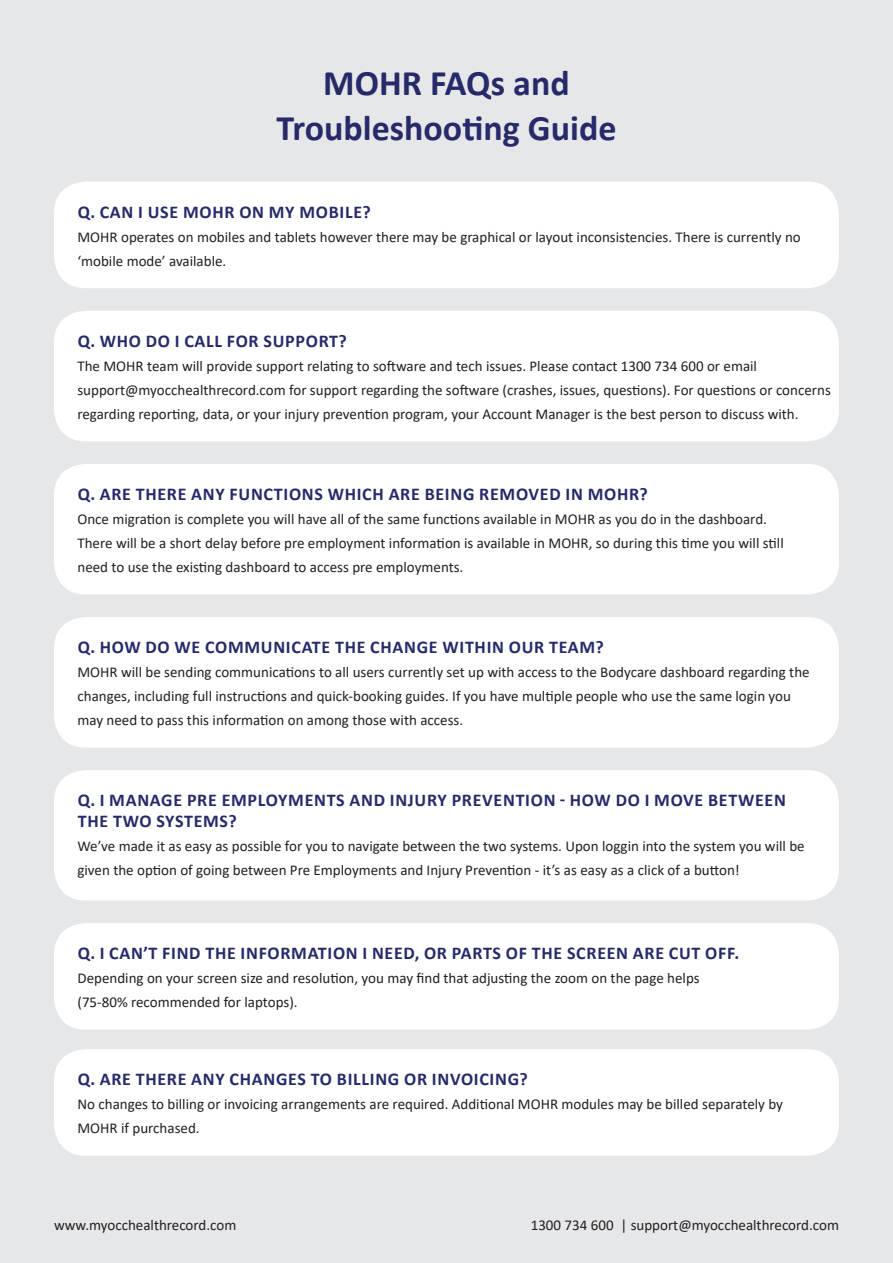
<style>
.page{position:relative;width:893px;height:1263px;background:#e6e7e9}
.page>*{position:absolute;margin:0;border:0;box-sizing:border-box;transform-origin:0 0}
.t1{font:700 36px/45px "Calibri";color:#262a69;text-align:center}
.t2{font:700 18px/21px "Calibri";letter-spacing:.04em;color:#262a69}
.t3{font:15px/24px "Calibri";color:#231f20}
</style>
<div class="page">
<div style="left:54px;top:464px;width:785px;height:130px;background:#fff;border-radius:32px"></div>
<div style="left:54px;top:617px;width:785px;height:131px;background:#fff;border-radius:32px"></div>
<div style="left:54px;top:923px;width:785px;height:107px;background:#fff;border-radius:32px"></div>
<div style="left:54px;top:182px;width:785px;height:106px;background:#fff;border-radius:31px"></div>
<div style="left:54px;top:311px;width:785px;height:130px;background:#fff;border-radius:32px"></div>
<div style="left:54px;top:770px;width:785px;height:130px;background:#fff;border-radius:32px"></div>
<div style="left:54px;top:1049px;width:785px;height:107px;background:#fff;border-radius:32px"></div>
<p class="t1" style="left:277px;top:60px;width:341px">MOHR FAQs and<br>Troubleshooting Guide</p>
<p class="t2" style="left:78px;top:201px;width:294px">Q. CAN I USE MOHR ON MY MOBILE?</p>
<p class="t3" style="left:77px;top:224px;width:725px">MOHR operates on mobiles and tablets however there may be graphical or layout inconsistencies. There is currently no ‘mobile mode’ available.</p>
<p class="t2" style="left:78px;top:330px;width:271px">Q. WHO DO I CALL FOR SUPPORT?</p>
<p class="t3" style="left:77px;top:353px;width:755px">The MOHR team will provide support relating to software and tech issues. Please contact 1300 734 600 or email support@myocchealthrecord.com for support regarding the software (crashes, issues, questions). For questions or concerns regarding reporting, data, or your injury prevention program, your Account Manager is the best person to discuss with.</p>
<p class="t2" style="left:78px;top:483px;width:572px">Q. ARE THERE ANY FUNCTIONS WHICH ARE BEING REMOVED IN MOHR?</p>
<p class="t3" style="left:77px;top:507px;width:708px">Once migration is complete you will have all of the same functions available in MOHR as you do in the dashboard.<br>There will be a short delay before pre employment information is available in MOHR, so during this time you will still need to use the existing dashboard to access pre employments.</p>
<p class="t2" style="left:78px;top:636px;width:528px">Q. HOW DO WE COMMUNICATE THE CHANGE WITHIN OUR TEAM?</p>
<p class="t3" style="left:77px;top:660px;width:734px">MOHR will be sending communications to all users currently set up with access to the Bodycare dashboard regarding the changes, including full instructions and quick-booking guides. If you have multiple people who use the same login you may need to pass this information on among those with access.</p>
<p class="t2" style="left:78px;top:789px;width:710px">Q. I MANAGE PRE EMPLOYMENTS AND INJURY PREVENTION - HOW DO I MOVE BETWEEN<br>THE TWO SYSTEMS?</p>
<p class="t3" style="left:77px;top:834px;width:729px">We’ve made it as easy as possible for you to navigate between the two systems. Upon loggin into the system you will be given the option of going between Pre Employments and Injury Prevention - it’s as easy as a click of a button!</p>
<p class="t2" style="left:78px;top:942px;width:663px">Q. I CAN’T FIND THE INFORMATION I NEED, OR PARTS OF THE SCREEN ARE CUT OFF.</p>
<p class="t3" style="left:77px;top:966px;width:624px">Depending on your screen size and resolution, you may find that adjusting the zoom on the page helps (75-80% recommended for laptops).</p>
<p class="t2" style="left:78px;top:1068px;width:451px">Q. ARE THERE ANY CHANGES TO BILLING OR INVOICING?</p>
<p class="t3" style="left:77px;top:1092px;width:707px">No changes to billing or invoicing arrangements are required. Additional MOHR modules may be billed separately by<br>MOHR if purchased.</p>
<p class="t3" style="left:54px;top:1213px;width:184px">www.myocchealthrecord.com</p>
<p class="t3" style="left:531px;top:1213px;width:310px">1300 734 600 | support@myocchealthrecord.com</p>
</div>
